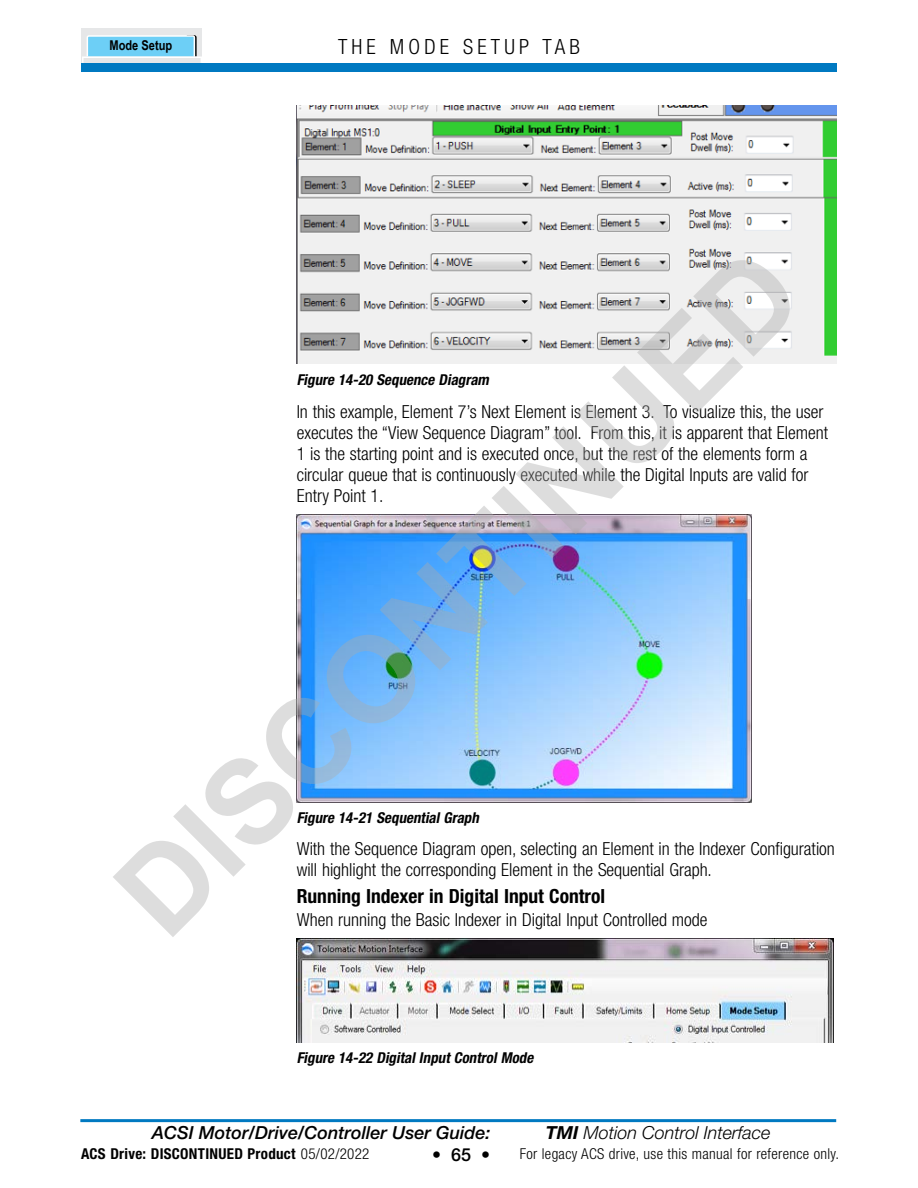
<style>
.page{position:relative;width:918px;height:1188px;background:#fff}
.page>*{position:absolute;margin:0;border:0;box-sizing:border-box;transform-origin:0 0}
.t1{font:700 119.25px "Arial";color:rgb(171 171 171/.4)}
.t2{font:300 condensed 21px "Helvetica Neue LT Std";letter-spacing:.2em;color:#000}
.t3{font:700 condensed 19.5px "Helvetica Neue LT Std";color:#000}
.t4{font:300 condensed 18px/21px "Helvetica Neue LT Std";color:#000}
.t5{font:italic 500 18px "Helvetica Neue LT Std";color:#000}
.t6{font:italic 300 18px "Helvetica Neue LT Std";color:#000}
.t7{font:500 18px "Helvetica Neue LT Std";color:#000}
.t8{font:italic 700 condensed 15px "Helvetica Neue LT Std";color:#000}
.t9{font:300 condensed 15px "Helvetica Neue LT Std";letter-spacing:.02em;color:#000}
.t10{font:700 condensed 15px "Helvetica Neue LT Std";letter-spacing:.02em;color:#000}
.t11{font:700 13.5px "Arial Narrow";color:#000}
.s1{font-weight:700}
.s2{font-weight:300}
</style>
<div class="page">
<div style="left:81px;top:63px;width:756px;height:9px;background:#0079c1"></div>
<hr style="left:80px;top:1119px;width:756px;height:3px;background:#0079c1">
<div style="left:81px;top:29px;width:120px;height:34px;background:#e6e7e8"></div>
<svg style="left:86px;top:35px;width:111px;height:22px;background:#7fd2f3"></svg>
<div style="left:82px;top:57px;width:120px;height:6px;border:2px solid #fff"></div>
<img style="left:297px;top:106px;width:540px;height:258px">
<img style="left:297px;top:515px;width:454px;height:287px">
<img style="left:297px;top:939px;width:536px;height:104px">
<p class="t11" style="left:110px;top:35px;width:64px">Mode Setup</p>
<p class="t2" style="left:338px;top:35px;width:243px">THE MODE SETUP TAB</p>
<h1 class="t1" style="left:82px;top:858px;width:909px;rotate:-45deg">DISCONTINUED</h1>
<p class="t8" style="left:297px;top:371px;width:197px">Figure 14-20 Sequence Diagram</p>
<p class="t4" style="left:297px;top:401px;width:533px">In this example, Element 7’s Next Element is Element 3. To visualize this, the user executes the “View Sequence Diagram” tool. From this, it is apparent that Element 1 is the starting point and is executed once, but the rest of the elements form a circular queue that is continuously executed while the Digital Inputs are valid for Entry Point 1.</p>
<p class="t8" style="left:297px;top:808px;width:187px">Figure 14-21 SequentialGraph</p>
<p class="t4" style="left:297px;top:838px;width:540px">With the Sequence Diagram open, selecting an Element in the Indexer Configuration will highlight the corresponding Element in the Sequential Graph.</p>
<p class="t3" style="left:297px;top:885px;width:310px">Running Indexer in Digital Input Control</p>
<p class="t4" style="left:297px;top:909px;width:412px">When running the Basic Indexer in Digital Input Controlled mode</p>
<p class="t8" style="left:297px;top:1049px;width:241px">Figure 14-22 DigitalInputControlMode</p>
<p class="t5" style="left:152px;top:1122px;width:340px">ACSI Motor/Drive/Controller User Guide:</p>
<p class="t6" style="left:546px;top:1122px;width:226px"><span class="s1">TMI</span> Motion Control Interface</p>
<p class="t10" style="left:81px;top:1145px;width:290px">ACS Drive: DISCONTINUED Product <span class="s2">05/02/2022</span></p>
<p class="t7" style="left:432px;top:1144px;width:60px">• 65 •</p>
<p class="t9" style="left:520px;top:1145px;width:321px">For legacy ACS drive, use this manual for reference only.</p>
</div>
